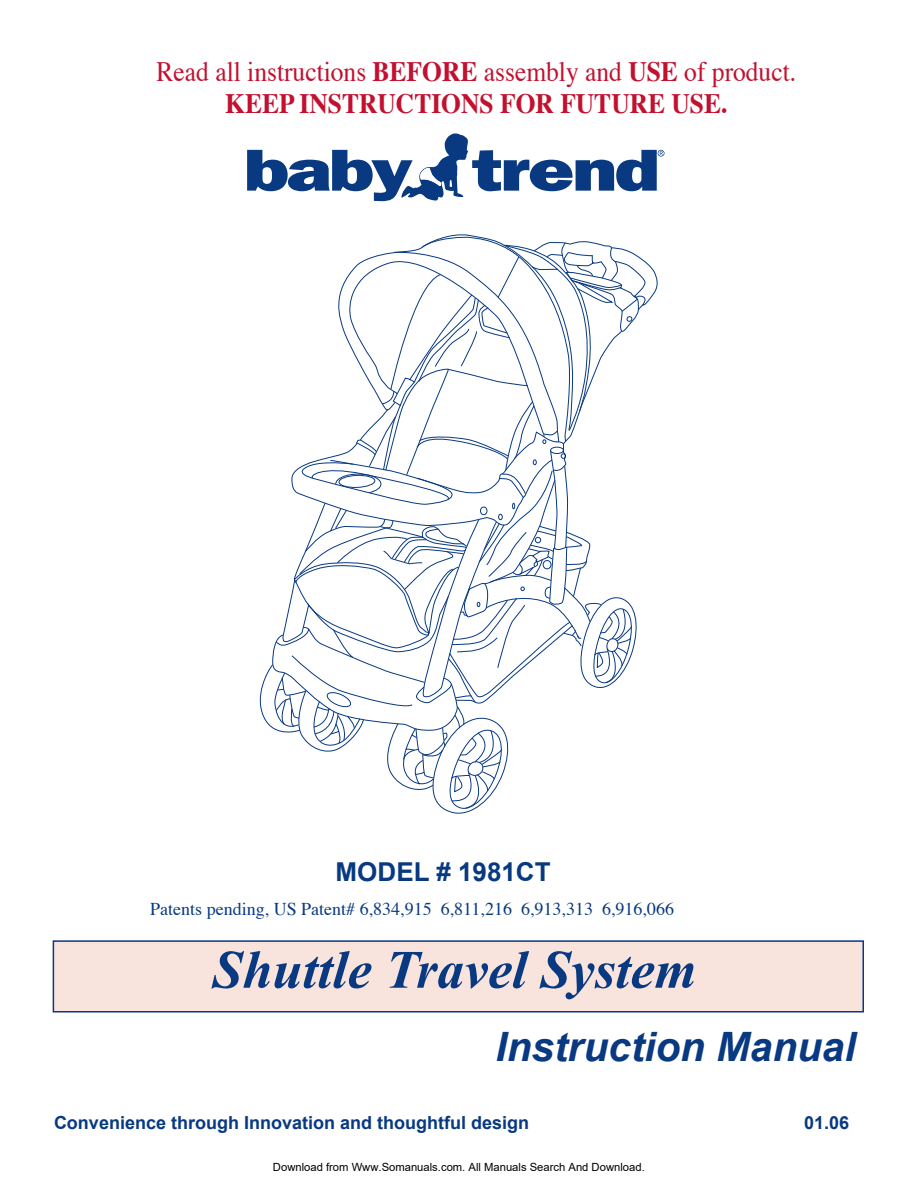
<style>
.page{position:relative;width:918px;height:1188px;background:#fff}
.page>*{position:absolute;margin:0;border:0;box-sizing:border-box;transform-origin:0 0}
.t1{font:italic 700 54px "Times New Roman";color:#083981}
.t2{font:italic 700 40.5px "Arial";color:#083981}
.t3{font:28.05px/31.5px "Times";color:#c3102f;text-align:center;scale:.91 1}
.t4{font:700 26.1px "Arial";color:#083981}
.t5{font:18px "Times";color:#083981}
.t6{font:700 18px "Arial";color:#083981}
.t7{font:11.25px "Arial";color:#000}
.s1{font-weight:700}
</style>
<div class="page">
<div style="left:53px;top:941px;width:810px;height:71px;background:#f8e3dd"></div>
<div style="left:53px;top:940px;width:811px;height:72px;border:2px solid #083981"></div>
<svg style="left:247px;top:133px;width:418px;height:68px"></svg>
<svg style="left:260px;top:236px;width:384px;height:578px"></svg>
<p class="t3" style="left:157px;top:58px;width:704px">Read all instructions <span class="s1">BEFORE</span> assembly and <span class="s1">USE</span> of product.<br><span class="s1">KEEP INSTRUCTIONS FOR FUTURE USE.</span></p>
<p class="t4" style="left:336px;top:857px;width:217px">MODEL # 1981CT</p>
<p class="t5" style="left:150px;top:898px;width:525px">Patents pending, US Patent# 6,834,915 6,811,216 6,913,313 6,916,066</p>
<h1 class="t1" style="left:213px;top:938px;width:486px">Shuttle Travel System</h1>
<h2 class="t2" style="left:496px;top:1024px;width:362px">Instruction Manual</h2>
<p class="t6" style="left:54px;top:1112px;width:477px">Convenience through Innovation and thoughtful design</p>
<p class="t6" style="left:804px;top:1112px;width:47px">01.06</p>
<p class="t7" style="left:273px;top:1160px;width:373px">Download from Www.Somanuals.com. All Manuals Search And Download.</p>
</div>
